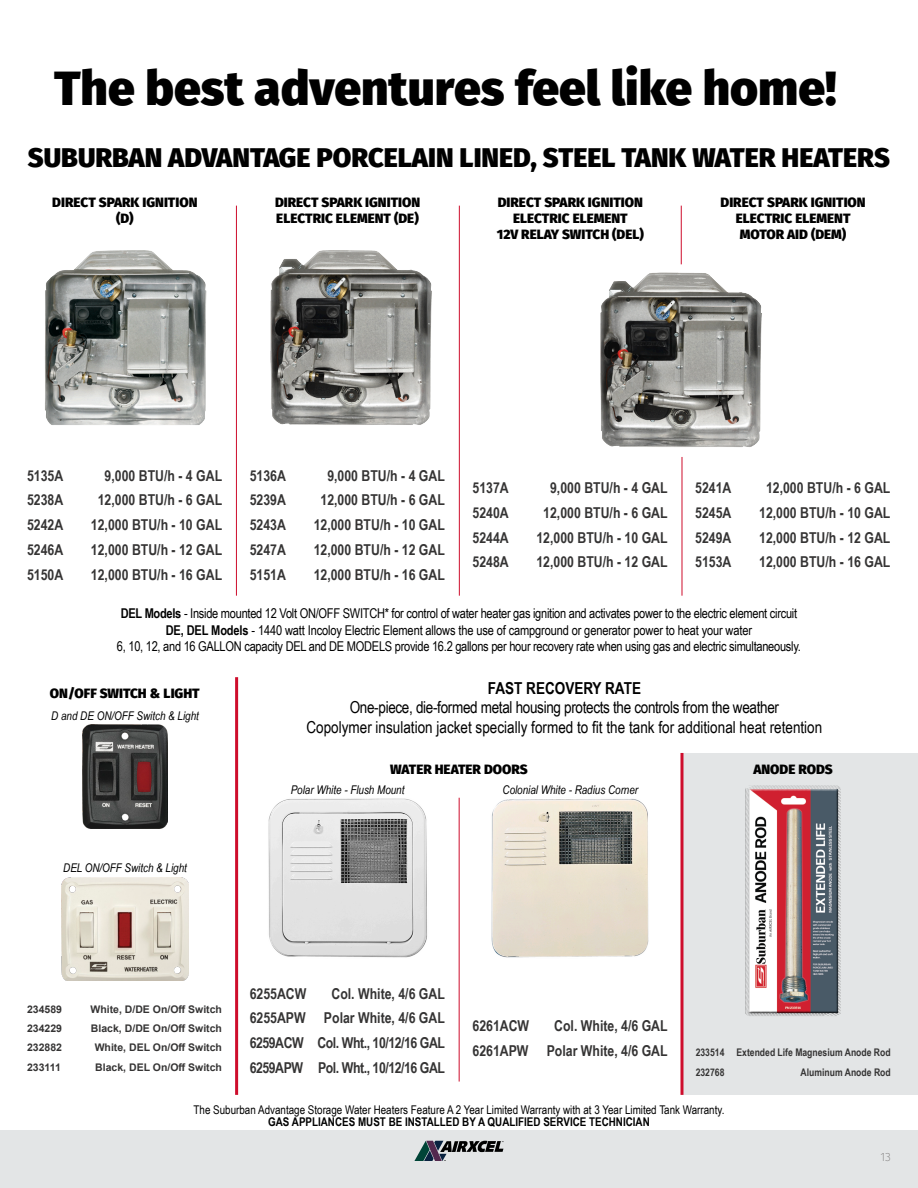
<style>
.page{position:relative;width:918px;height:1188px;background:#fff}
.page>*{position:absolute;margin:0;border:0;box-sizing:border-box;transform-origin:0 0}
.t1{font:800 48px "Fira Sans";color:#000}
.t2{font:800 27px "Fira Sans";color:#000}
.t3{font:16.5px "Arial Narrow";color:#000}
.t4{font:16.5px "Arial Narrow";letter-spacing:-.02em;color:#000}
.t5{font:700 16.5px "Arial Narrow";color:#000}
.t6{font:700 15px "Arial Narrow";color:#353434}
.t7{font:700 15px "Arial Narrow";letter-spacing:-.03em;color:#353434}
.t8{font:13.5px "Arial Narrow";letter-spacing:-.02em;color:#000}
.t9{font:800 13.5px "Fira Sans";color:#000}
.t10{font:12px "Arial Narrow";color:#000}
.t11{font:italic 12px "Arial Narrow";color:#000}
.t12{font:700 12px "Arial Narrow";color:#000}
.t13{font:200 12px "Fira Sans";color:#676463}
.t14{font:700 10.5px "Arial";color:#353434}
.t15{font:700 10.5px "Arial Narrow";color:#353434}
.s1{font-weight:700}
</style>
<div class="page">
<div style="left:0;top:1130px;width:918px;height:58px;background:#e3e5e6"></div>
<div style="left:682px;top:753px;width:236px;height:342px;background:#e3e5e6"></div>
<hr style="left:682px;top:457px;width:1px;height:139px;background:#ce0d2c">
<hr style="left:681px;top:206px;width:1px;height:58px;background:#ce0d2c">
<div style="left:599px;top:271px;width:165px;height:177px;background:#fff;opacity:.75"></div>
<div style="left:269px;top:249px;width:165px;height:177px;background:#fff;opacity:.75"></div>
<div style="left:43px;top:249px;width:165px;height:177px;background:#fff;opacity:.75"></div>
<hr style="left:680px;top:753px;width:3px;height:342px;background:#ce0d2c">
<hr style="left:236px;top:206px;width:1px;height:390px;background:#ce0d2c">
<hr style="left:459px;top:206px;width:1px;height:390px;background:#ce0d2c">
<div style="left:744px;top:787px;width:99px;height:229px;background:#000;opacity:.75"></div>
<img style="left:61px;top:877px;width:128px;height:104px">
<img style="left:82px;top:725px;width:86px;height:104px">
<img style="left:268px;top:798px;width:159px;height:160px">
<img style="left:491px;top:799px;width:158px;height:159px">
<hr style="left:235px;top:677px;width:3px;height:418px;background:#ce0d2c">
<hr style="left:459px;top:798px;width:1px;height:284px;background:#ce0d2c">
<svg style="left:414px;top:1141px;width:90px;height:20px"></svg>
<p class="t1" style="left:54px;top:55px;width:784px">The best adventures feel like home!</p>
<p class="t2" style="left:28px;top:139px;width:864px">SUBURBAN ADVANTAGE PORCELAIN LINED, STEEL TANK WATER HEATERS</p>
<p class="t9" style="left:498px;top:193px;width:147px">DIRECT SPARK IGNITION</p>
<p class="t9" style="left:513px;top:209px;width:116px">ELECTRIC ELEMENT</p>
<p class="t9" style="left:497px;top:225px;width:149px">12V RELAY SWITCH (DEL)</p>
<p class="t9" style="left:52px;top:193px;width:147px">DIRECT SPARK IGNITION</p>
<p class="t9" style="left:116px;top:209px;width:19px">(D)</p>
<p class="t9" style="left:275px;top:193px;width:147px">DIRECT SPARK IGNITION</p>
<p class="t9" style="left:276px;top:209px;width:144px">ELECTRIC ELEMENT (DE)</p>
<p class="t9" style="left:721px;top:193px;width:147px">DIRECT SPARK IGNITION</p>
<p class="t9" style="left:736px;top:209px;width:116px">ELECTRIC ELEMENT</p>
<p class="t9" style="left:740px;top:225px;width:108px">MOTOR AID (DEM)</p>
<p class="t6" style="left:27px;top:464px;width:38px">5135A</p>
<p class="t6" style="left:105px;top:464px;width:119px">9,000 BTU/h - 4 GAL</p>
<p class="t6" style="left:27px;top:489px;width:38px">5238A</p>
<p class="t6" style="left:98px;top:489px;width:126px">12,000 BTU/h - 6 GAL</p>
<p class="t6" style="left:27px;top:514px;width:38px">5242A</p>
<p class="t6" style="left:91px;top:514px;width:133px">12,000 BTU/h - 10 GAL</p>
<p class="t6" style="left:27px;top:538px;width:38px">5246A</p>
<p class="t6" style="left:91px;top:538px;width:133px">12,000 BTU/h - 12 GAL</p>
<p class="t6" style="left:27px;top:563px;width:38px">5150A</p>
<p class="t6" style="left:91px;top:563px;width:133px">12,000 BTU/h - 16 GAL</p>
<p class="t6" style="left:250px;top:464px;width:38px">5136A</p>
<p class="t6" style="left:327px;top:464px;width:119px">9,000 BTU/h - 4 GAL</p>
<p class="t6" style="left:250px;top:489px;width:38px">5239A</p>
<p class="t6" style="left:321px;top:489px;width:126px">12,000 BTU/h - 6 GAL</p>
<p class="t6" style="left:250px;top:514px;width:38px">5243A</p>
<p class="t6" style="left:314px;top:514px;width:133px">12,000 BTU/h - 10 GAL</p>
<p class="t6" style="left:250px;top:538px;width:38px">5247A</p>
<p class="t6" style="left:314px;top:538px;width:133px">12,000 BTU/h - 12 GAL</p>
<p class="t6" style="left:250px;top:563px;width:38px">5151A</p>
<p class="t6" style="left:314px;top:563px;width:133px">12,000 BTU/h - 16 GAL</p>
<p class="t6" style="left:472px;top:476px;width:38px">5137A</p>
<p class="t6" style="left:550px;top:476px;width:119px">9,000 BTU/h - 4 GAL</p>
<p class="t6" style="left:472px;top:501px;width:38px">5240A</p>
<p class="t6" style="left:543px;top:501px;width:126px">12,000 BTU/h - 6 GAL</p>
<p class="t6" style="left:472px;top:526px;width:38px">5244A</p>
<p class="t6" style="left:536px;top:526px;width:133px">12,000 BTU/h - 10 GAL</p>
<p class="t6" style="left:472px;top:551px;width:38px">5248A</p>
<p class="t6" style="left:536px;top:551px;width:133px">12,000 BTU/h - 12 GAL</p>
<p class="t6" style="left:695px;top:476px;width:38px">5241A</p>
<p class="t6" style="left:766px;top:476px;width:126px">12,000 BTU/h - 6 GAL</p>
<p class="t6" style="left:695px;top:501px;width:38px">5245A</p>
<p class="t6" style="left:759px;top:501px;width:133px">12,000 BTU/h - 10 GAL</p>
<p class="t6" style="left:695px;top:526px;width:38px">5249A</p>
<p class="t6" style="left:759px;top:526px;width:133px">12,000 BTU/h - 12 GAL</p>
<p class="t6" style="left:695px;top:551px;width:38px">5153A</p>
<p class="t6" style="left:759px;top:551px;width:133px">12,000 BTU/h - 16 GAL</p>
<p class="t8" style="left:121px;top:604px;width:678px"><span class="s1">DEL Models</span> - Inside mounted 12 Volt ON/OFF SWITCH* for control of water heater gas ignition and activates power to the electric element circuit</p>
<p class="t8" style="left:166px;top:620px;width:588px"><span class="s1">DE, DEL Models</span> - 1440 watt Incoloy Electric Element allows the use of campground or generator power to heat your water</p>
<p class="t8" style="left:117px;top:636px;width:685px">6, 10, 12, and 16 GALLON capacity DEL and DE MODELS provide 16.2 gallons per hour recovery rate when using gas and electric simultaneously.</p>
<p class="t9" style="left:50px;top:684px;width:151px">ON/OFF SWITCH &amp; LIGHT</p>
<p class="t11" style="left:51px;top:708px;width:149px">D and DE ON/OFF Switch &amp; Light</p>
<p class="t11" style="left:63px;top:859px;width:125px">DEL ON/OFF Switch &amp; Light</p>
<p class="t5" style="left:488px;top:675px;width:155px">FAST RECOVERY RATE</p>
<p class="t4" style="left:350px;top:695px;width:431px">One-piece, die-formed metal housing protects the controls from the weather</p>
<p class="t3" style="left:306px;top:715px;width:517px">Copolymer insulation jacket specially formed to fit the tank for additional heat retention</p>
<p class="t9" style="left:753px;top:759px;width:81px">ANODE RODS</p>
<p class="t9" style="left:390px;top:759px;width:139px">WATER HEATER DOORS</p>
<p class="t11" style="left:291px;top:782px;width:115px">Polar White - Flush Mount</p>
<p class="t11" style="left:503px;top:782px;width:137px">Colonial White - Radius Corner</p>
<p class="t14" style="left:27px;top:1002px;width:37px">234589</p>
<p class="t14" style="left:90px;top:1002px;width:133px">White, D/DE On/Off Switch</p>
<p class="t14" style="left:27px;top:1021px;width:37px">234229</p>
<p class="t14" style="left:91px;top:1021px;width:133px">Black, D/DE On/Off Switch</p>
<p class="t14" style="left:27px;top:1040px;width:37px">232882</p>
<p class="t14" style="left:95px;top:1040px;width:129px">White, DEL On/Off Switch</p>
<p class="t14" style="left:27px;top:1060px;width:35px">233111</p>
<p class="t14" style="left:95px;top:1060px;width:128px">Black, DEL On/Off Switch</p>
<p class="t6" style="left:250px;top:982px;width:58px">6255ACW</p>
<p class="t6" style="left:332px;top:982px;width:115px">Col. White, 4/6 GAL</p>
<p class="t6" style="left:250px;top:1007px;width:197px">6255APW Polar White, 4/6 GAL</p>
<p class="t7" style="left:250px;top:1031px;width:197px">6259ACW Col. Wht., 10/12/16 GAL</p>
<p class="t7" style="left:250px;top:1056px;width:197px">6259APW Pol. Wht., 10/12/16 GAL</p>
<p class="t6" style="left:472px;top:1014px;width:58px">6261ACW</p>
<p class="t6" style="left:554px;top:1014px;width:115px">Col. White, 4/6 GAL</p>
<p class="t6" style="left:472px;top:1039px;width:197px">6261APW Polar White, 4/6 GAL</p>
<p class="t15" style="left:696px;top:1045px;width:197px">233514 Extended Life Magnesium Anode Rod</p>
<p class="t15" style="left:696px;top:1064px;width:30px">232768</p>
<p class="t15" style="left:801px;top:1064px;width:92px">Aluminum Anode Rod</p>
<p class="t10" style="left:194px;top:1101px;width:532px">The Suburban Advantage Storage Water Heaters Feature A 2 Year Limited Warranty with at 3 Year Limited Tank Warranty.</p>
<p class="t12" style="left:268px;top:1112px;width:383px">GAS APPLIANCES MUST BE INSTALLED BY A QUALIFIED SERVICE TECHNICIAN</p>
<p class="t13" style="left:881px;top:1148px;width:12px">13</p>
</div>
